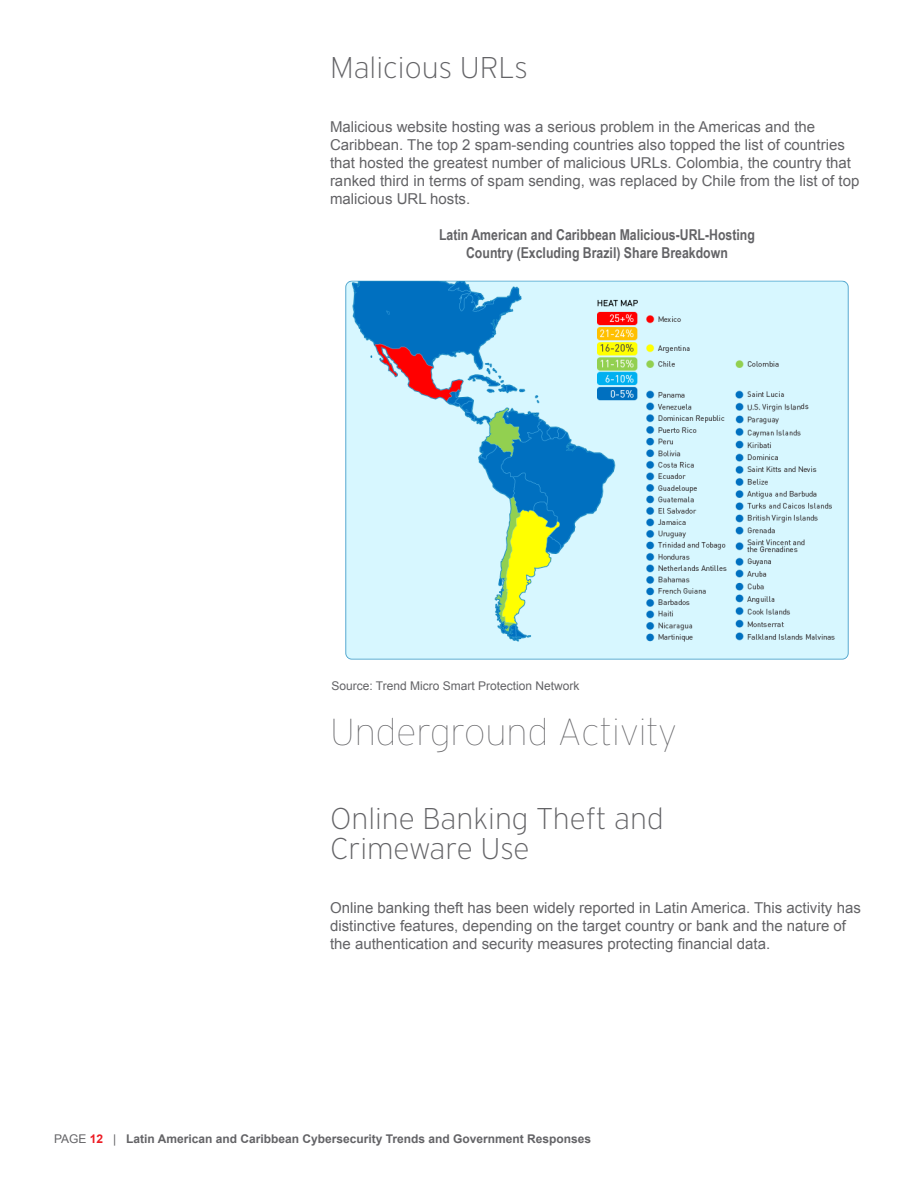
<style>
.page{position:relative;width:918px;height:1188px;background:#fff}
.page>*{position:absolute;margin:0;border:0;box-sizing:border-box;transform-origin:0 0}
.Heading_1{font:100 37.5px "Interstate";color:#636366}
.Heading_2{font:200 30px/30px "Interstate";color:#636366}
.Body_Text{font:15px/18px "Arial";color:#636366}
.Figure_Title{font:700 15px/18px "Arial Narrow";color:#636366;text-align:center}
.t1{font:700 12px "Arial";color:#636366}
.Source{font:12px "Arial";color:#636366}
.s1{font-weight:400}
.s2{color:#ed1c24}
</style>
<div class="page">
<img style="left:345px;top:280px;width:504px;height:380px">
<p class="Heading_2" style="left:330px;top:52px;width:200px">Malicious URLs</p>
<p class="Body_Text" style="left:330px;top:118px;width:531px">Malicious website hosting was a serious problem in the Americas and the Caribbean. The top 2 spam-sending countries also topped the list of countries that hosted the greatest number of malicious URLs. Colombia, the country that ranked third in terms of spam sending, was replaced by Chile from the list of top malicious URL hosts.</p>
<p class="Figure_Title" style="left:439px;top:225px;width:317px">Latin American and Caribbean Malicious-URL-Hosting<br>Country (Excluding Brazil) Share Breakdown</p>
<p class="Source" style="left:332px;top:678px;width:250px">Source: Trend Micro Smart Protection Network</p>
<p class="Heading_1" style="left:330px;top:709px;width:348px">Underground Activity</p>
<p class="Heading_2" style="left:330px;top:804px;width:335px">Online Banking Theft and<br>Crimeware Use</p>
<p class="Body_Text" style="left:330px;top:899px;width:532px">Online banking theft has been widely reported in Latin America. This activity has distinctive features, depending on the target country or bank and the nature of the authentication and security measures protecting financial data.</p>
<p class="t1" style="left:54px;top:1131px;width:539px"><span class="s1">PAGE</span> <span class="s2">12</span> <span class="s1">|</span> Latin American and Caribbean Cybersecurity Trends and Government Responses</p>
</div>
